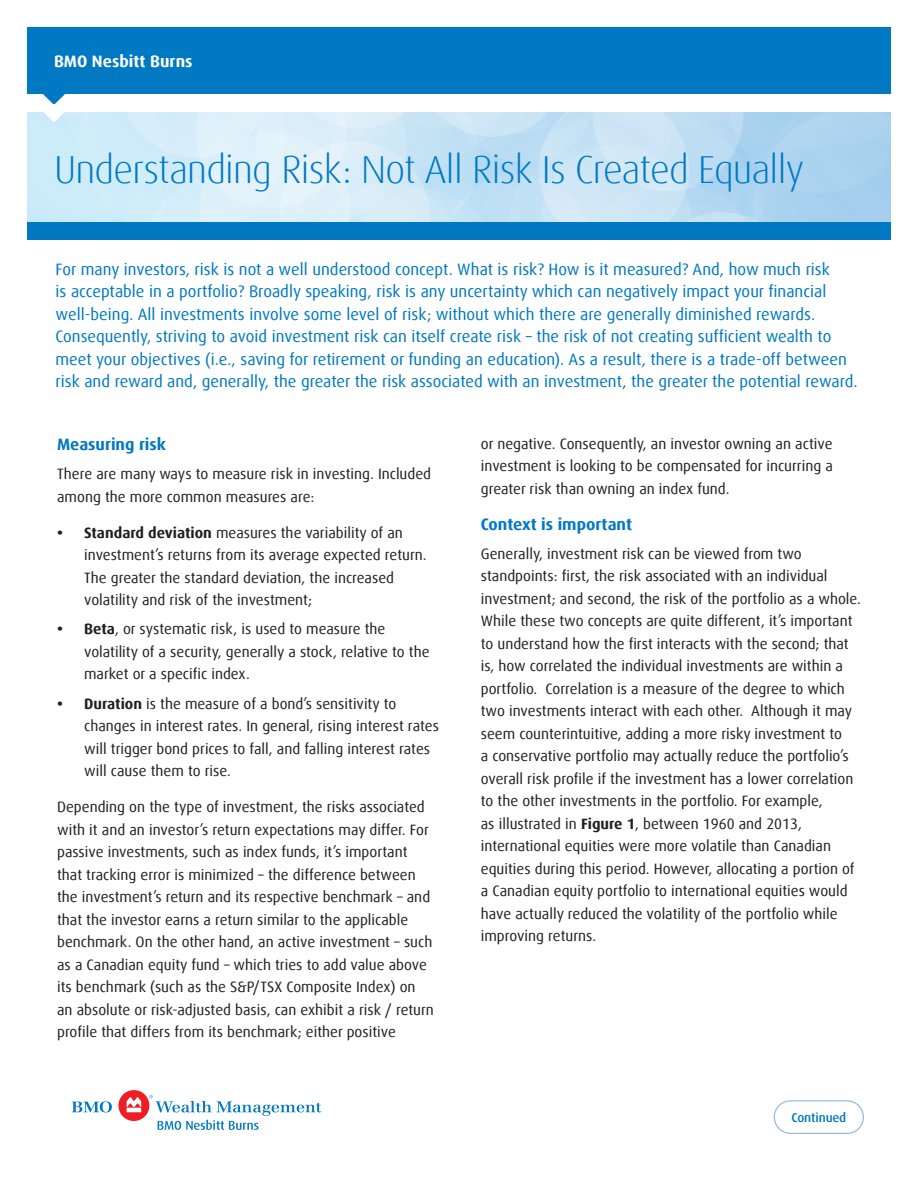
<style>
.page{position:relative;width:918px;height:1188px;background:#fff}
.page>*{position:absolute;margin:0;border:0;box-sizing:border-box;transform-origin:0 0}
.Cover_Title_Smaller{font:300 39px "Dax Offc Pro";letter-spacing:-.02em;color:#0079c2}
.Body_Copy{font:16.5px/22.5px "Dax Offc Pro";color:#0079c2}
.Body_Copy-2{font:700 16.5px "Dax Offc Pro";color:#0079c2}
.t1{font:700 16.5px "Dax Offc Pro";letter-spacing:.005em;color:#fff}
.Body_Copy-3{font:15px/22.5px "Dax Offc Pro";color:#231f20}
.t2{font:500 12.75px "Dax OT";letter-spacing:-.01em;color:#0079c2}
.s1{font-weight:700}
</style>
<div class="page">
<div style="left:27px;top:222px;width:864px;height:18px;background:#0079c2"></div>
<svg style="left:72px;top:1101px;width:40px;height:11px"></svg>
<div style="left:118px;top:1090px;width:31px;height:31px;background:#ee1d23;border-radius:50%"></div>
<svg style="left:127px;top:1097px;width:14px;height:15px"></svg>
<svg style="left:149px;top:1095px;width:172px;height:35px"></svg>
<div style="left:27px;top:27px;width:864px;height:67px;background:#0079c2"></div>
<svg style="left:27px;top:94px;width:864px;height:128px;background:#cfe8f6"></svg>
<svg style="left:774px;top:1100px;width:90px;height:34px"></svg>
<p class="t1" style="left:54px;top:51px;width:140px">BMO Nesbitt Burns</p>
<p class="Cover_Title_Smaller" style="left:54px;top:144px;width:752px">Understanding Risk: Not All Risk Is Created Equally</p>
<p class="Body_Copy" style="left:56px;top:258px;width:804px">For many investors, risk is not a well understood concept. What is risk? How is it measured? And, how much risk<br>is acceptable in a portfolio? Broadly speaking, risk is any uncertainty which can negatively impact your financial well-being. All investments involve some level of risk; without which there are generally diminished rewards.<br>Consequently, striving to avoid investment risk can itself create risk – the risk of not creating sufficient wealth to meet your objectives (i.e., saving for retirement or funding an education). As a result, there is a trade-off between risk and reward and, generally, the greater the risk associated with an investment, the greater the potential reward.</p>
<p class="Body_Copy-2" style="left:57px;top:433px;width:110px">Measuring risk</p>
<p class="Body_Copy-3" style="left:57px;top:463px;width:376px">There are many ways to measure risk in investing. Included among the more common measures are:</p>
<p class="Body_Copy-3" style="left:84px;top:521px;width:344px;text-indent:-27px"><span class="s1">• Standard deviation</span> measures the variability of an investment’s returns from its average expected return.<br>The greater the standard deviation, the increased volatility and risk of the investment;</p>
<p class="Body_Copy-3" style="left:84px;top:618px;width:347px;text-indent:-27px"><span class="s1">• Beta</span>, or systematic risk, is used to measure the volatility of a security, generally a stock, relative to the market or a specific index.</p>
<p class="Body_Copy-3" style="left:84px;top:692px;width:356px;text-indent:-27px"><span class="s1">• Duration</span> is the measure of a bond’s sensitivity to changes in interest rates. In general, rising interest rates will trigger bond prices to fall, and falling interest rates will cause them to rise.</p>
<p class="Body_Copy-3" style="left:57px;top:796px;width:378px">Depending on the type of investment, the risks associated with it and an investor’s return expectations may differ. For passive investments, such as index funds, it’s important that tracking error is minimized – the difference between the investment’s return and its respective benchmark – and that the investor earns a return similar to the applicable benchmark. On the other hand, an active investment – such as a Canadian equity fund – which tries to add value above its benchmark (such as the S&amp;P/TSX Composite Index) on an absolute or risk-adjusted basis, can exhibit a risk / return profile that differs from its benchmark; either positive</p>
<p class="Body_Copy-3" style="left:481px;top:432px;width:354px;text-align:justify">or negative. Consequently, an investor owning an active investment is looking to be compensated for incurring a greater risk than owning an index fund.</p>
<p class="Body_Copy-2" style="left:481px;top:513px;width:153px">Context is important</p>
<p class="Body_Copy-3" style="left:481px;top:542px;width:382px">Generally, investment risk can be viewed from two standpoints: first, the risk associated with an individual investment; and second, the risk of the portfolio as a whole.<br>While these two concepts are quite different, it’s important to understand how the first interacts with the second; that is, how correlated the individual investments are within a portfolio. Correlation is a measure of the degree to which two investments interact with each other. Although it may seem counterintuitive, adding a more risky investment to<br>a conservative portfolio may actually reduce the portfolio’s overall risk profile if the investment has a lower correlation to the other investments in the portfolio. For example,<br>as illustrated in <span class="s1">Figure 1</span>, between 1960 and 2013, international equities were more volatile than Canadian equities during this period. However, allocating a portion of a Canadian equity portfolio to international equities would have actually reduced the volatility of the portfolio while improving returns.</p>
<p class="t2" style="left:791px;top:1109px;width:56px">Continued</p>
</div>
